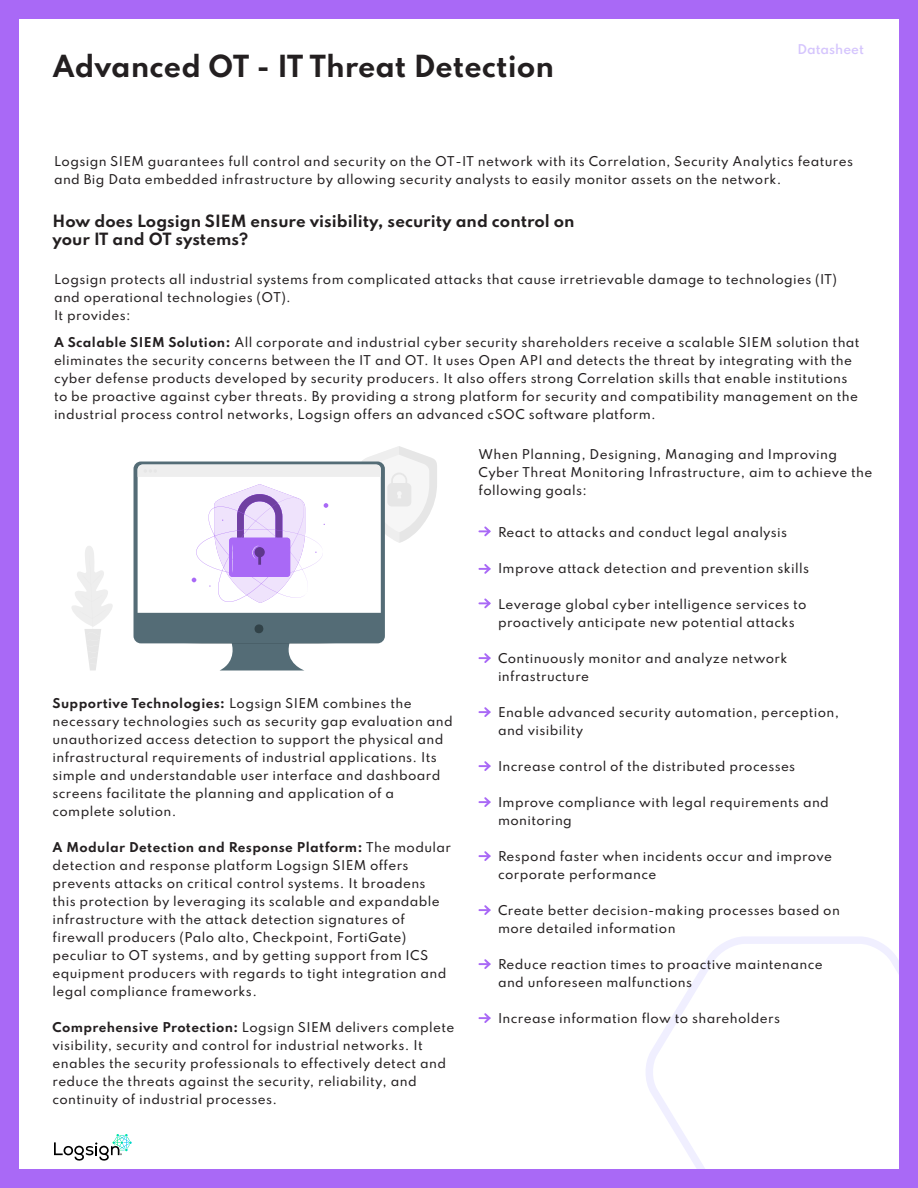
<style>
.page{position:relative;width:918px;height:1188px;background:#fff}
.page>*{position:absolute;margin:0;border:0;box-sizing:border-box;transform-origin:0 0}
.t1{font:700 27px "Spartan";color:#231f20}
.t2{font:700 15px/18px "Spartan";color:#231f20}
.Paragraph_Style_1{font:500 12px/18px "Spartan";letter-spacing:.03em;color:#231f20}
.t3{font:600 12px "Spartan";color:#d5c5fd}
.s1{font-weight:700}
</style>
<div class="page">
<svg style="left:646px;top:937px;width:253px;height:232px"></svg>
<div style="left:0;top:0;width:19px;height:1188px;background:#a969f6"></div>
<div style="left:899px;top:0;width:19px;height:1188px;background:#a969f6"></div>
<div style="left:19px;top:0;width:880px;height:19px;background:#a969f6"></div>
<div style="left:19px;top:1169px;width:880px;height:19px;background:#a969f6"></div>
<svg style="left:54px;top:1134px;width:78px;height:27px"></svg>
<svg style="left:479px;top:526px;width:12px;height:10px"></svg>
<svg style="left:479px;top:653px;width:12px;height:10px"></svg>
<svg style="left:479px;top:564px;width:12px;height:10px"></svg>
<svg style="left:479px;top:707px;width:12px;height:10px"></svg>
<svg style="left:479px;top:797px;width:12px;height:10px"></svg>
<svg style="left:479px;top:905px;width:12px;height:10px"></svg>
<svg style="left:479px;top:598px;width:12px;height:10px"></svg>
<svg style="left:479px;top:761px;width:12px;height:10px"></svg>
<svg style="left:479px;top:851px;width:12px;height:10px"></svg>
<svg style="left:479px;top:959px;width:12px;height:10px"></svg>
<svg style="left:479px;top:1013px;width:12px;height:10px"></svg>
<svg style="left:72px;top:546px;width:41px;height:124px"></svg>
<svg style="left:134px;top:462px;width:251px;height:208px;fill:#546c76"></svg>
<svg style="left:252px;top:622px;width:14px;height:13px"></svg>
<svg style="left:185px;top:643px;width:150px;height:1px"></svg>
<svg style="left:138px;top:446px;width:299px;height:167px"></svg>
<p class="t1" style="left:52px;top:46px;width:503px">Advanced OT - IT Threat Detection</p>
<p class="t3" style="left:797px;top:40px;width:68px">Datasheet</p>
<p class="Paragraph_Style_1" style="left:54px;top:152px;width:801px">Logsign SIEM guarantees full control and security on the OT-IT network with its Correlation, Security Analytics features and Big Data embedded infrastructure by allowing security analysts to easily monitor assets on the network.</p>
<p class="t2" style="left:52px;top:211px;width:524px">How does Logsign SIEM ensure visibility, security and control on your IT and OT systems?</p>
<p class="Paragraph_Style_1" style="left:54px;top:270px;width:784px">Logsign protects all industrial systems from complicated attacks that cause irretrievable damage to technologies (IT) and operational technologies (OT).</p>
<p class="Paragraph_Style_1" style="left:54px;top:306px;width:78px">It provides:</p>
<p class="Paragraph_Style_1" style="left:54px;top:332px;width:807px"><span class="s1">A Scalable SIEM Solution:</span> All corporate and industrial cyber security shareholders receive a scalable SIEM solution that eliminates the security concerns between the IT and OT. It uses Open API and detects the threat by integrating with the cyber defense products developed by security producers. It also offers strong Correlation skills that enable institutions to be proactive against cyber threats. By providing a strong platform for security and compatibility management on the industrial process control networks, Logsign offers an advanced cSOC software platform.</p>
<p class="Paragraph_Style_1" style="left:478px;top:445px;width:396px">When Planning, Designing, Managing and Improving<br>Cyber Threat Monitoring Infrastructure, aim to achieve the following goals:</p>
<p class="Paragraph_Style_1" style="left:52px;top:694px;width:402px"><span class="s1">Supportive Technologies:</span> Logsign SIEM combines the necessary technologies such as security gap evaluation and unauthorized access detection to support the physical and infrastructural requirements of industrial applications. Its simple and understandable user interface and dashboard screens facilitate the planning and application of a complete solution.</p>
<p class="Paragraph_Style_1" style="left:52px;top:838px;width:400px"><span class="s1">A Modular Detection and Response Platform:</span> The modular detection and response platform Logsign SIEM offers prevents attacks on critical control systems. It broadens this protection by leveraging its scalable and expandable infrastructure with the attack detection signatures of firewall producers (Palo alto, Checkpoint, FortiGate) peculiar to OT systems, and by getting support from ICS equipment producers with regards to tight integration and legal compliance frameworks.</p>
<p class="Paragraph_Style_1" style="left:52px;top:1018px;width:403px"><span class="s1">Comprehensive Protection:</span> Logsign SIEM delivers complete visibility, security and control for industrial networks. It enables the security professionals to effectively detect and reduce the threats against the security, reliability, and continuity of industrial processes.</p>
<p class="Paragraph_Style_1" style="left:498px;top:523px;width:291px">React to attacks and conduct legal analysis</p>
<p class="Paragraph_Style_1" style="left:498px;top:559px;width:313px">Improve attack detection and prevention skills</p>
<p class="Paragraph_Style_1" style="left:498px;top:595px;width:310px">Leverage global cyber intelligence services to proactively anticipate new potential attacks</p>
<p class="Paragraph_Style_1" style="left:498px;top:649px;width:291px">Continuously monitor and analyze network infrastructure</p>
<p class="Paragraph_Style_1" style="left:498px;top:703px;width:343px">Enable advanced security automation, perception, and visibility</p>
<p class="Paragraph_Style_1" style="left:498px;top:757px;width:299px">Increase control of the distributed processes</p>
<p class="Paragraph_Style_1" style="left:498px;top:793px;width:332px">Improve compliance with legal requirements and monitoring</p>
<p class="Paragraph_Style_1" style="left:498px;top:847px;width:336px">Respond faster when incidents occur and improve corporate performance</p>
<p class="Paragraph_Style_1" style="left:498px;top:901px;width:343px">Create better decision-making processes based on more detailed information</p>
<p class="Paragraph_Style_1" style="left:498px;top:955px;width:326px">Reduce reaction times to proactive maintenance and unforeseen malfunctions</p>
<p class="Paragraph_Style_1" style="left:498px;top:1009px;width:284px">Increase information flow to shareholders</p>
</div>
